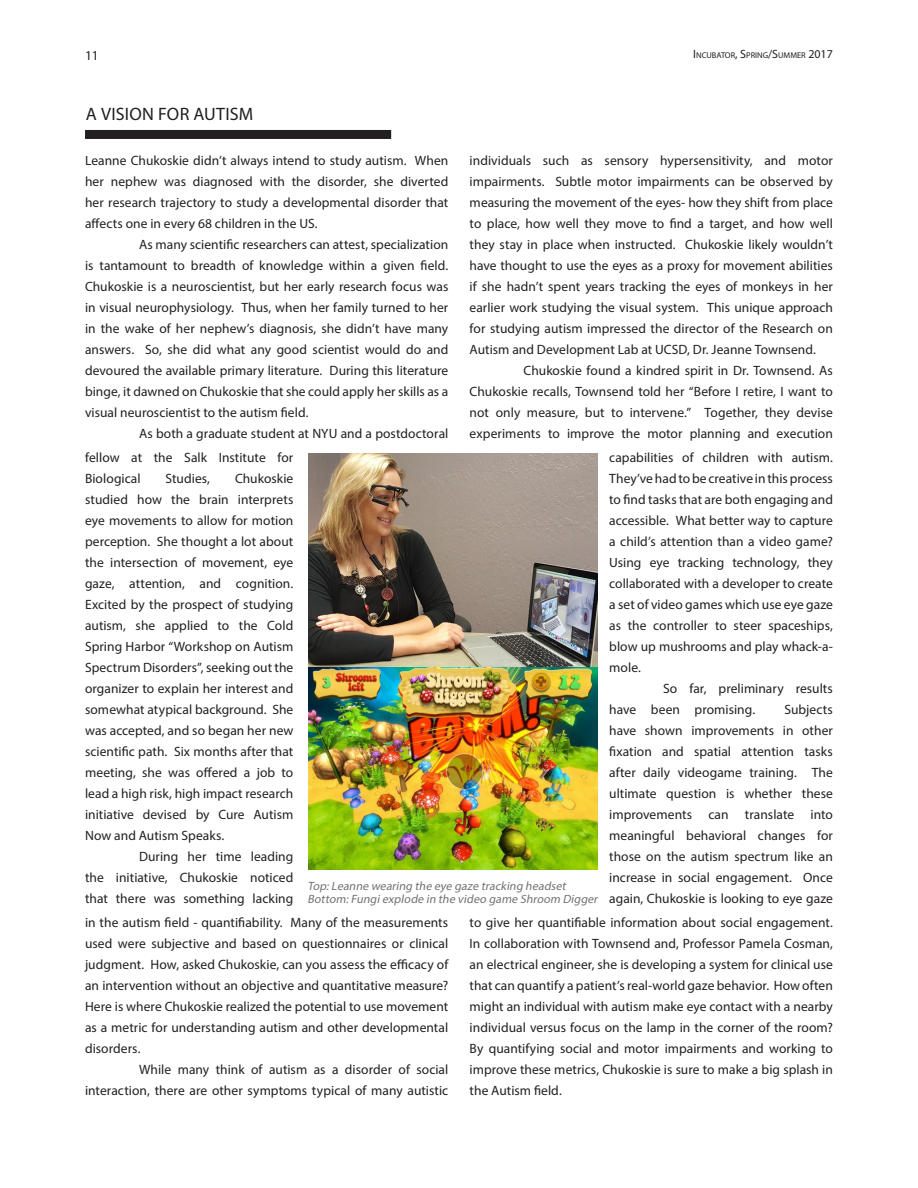
<style>
.page{position:relative;width:918px;height:1188px;background:#fff}
.page>*{position:absolute;margin:0;border:0;box-sizing:border-box;transform-origin:0 0}
.Box2_Title{font:18px "Myriad Pro";letter-spacing:.01em;color:#231f20}
.Box2_BodyText_Black{font:13.5px/21px "Myriad Pro";color:#231f20;text-align:justify}
.Box2_BodyText_Black-2{font:italic 12px "Myriad Pro";color:#717275}
.t1{font:8.4px "Myriad Pro";color:#231f20}
.s1{font-size:12px}
</style>
<div class="page">
<img style="left:309px;top:453px;width:289px;height:416px">
<div style="left:85px;top:130px;width:306px;height:9px;background:#231f20"></div>
<p class="Box2_BodyText_Black" style="left:85px;top:44px;width:15px">11</p>
<p class="t1" style="left:693px;top:50px;width:141px"><span class="s1">I</span>NCUBATOR<span class="s1">, S</span>PRING<span class="s1">/S</span>UMMER <span class="s1">2017</span></p>
<p class="Box2_Title" style="left:86px;top:103px;width:169px">A VISION FOR AUTISM</p>
<p class="Box2_BodyText_Black" style="left:85px;top:150px;width:365px">Leanne Chukoskie didn’t always intend to study autism. When her nephew was diagnosed with the disorder, she diverted her research trajectory to study a developmental disorder that affects one in every 68 children in the US.</p>
<p class="Box2_BodyText_Black" style="left:85px;top:234px;width:365px;text-indent:54px">As many scientific researchers can attest, specialization is tantamount to breadth of knowledge within a given field.<br>Chukoskie is a neuroscientist, but her early research focus was in visual neurophysiology. Thus, when her family turned to her in the wake of her nephew’s diagnosis, she didn’t have many answers. So, she did what any good scientist would do and devoured the available primary literature. During this literature binge, it dawned on Chukoskie that she could apply her skills as a visual neuroscientist to the autism field.</p>
<p class="Box2_BodyText_Black" style="left:139px;top:423px;width:311px">As both a graduate student at NYU and a postdoctoral</p>
<p class="Box2_BodyText_Black" style="left:470px;top:150px;width:365px">individuals such as sensory hypersensitivity, and motor impairments. Subtle motor impairments can be observed by measuring the movement of the eyes- how they shift from place to place, how well they move to find a target, and how well they stay in place when instructed. Chukoskie likely wouldn’t have thought to use the eyes as a proxy for movement abilities if she hadn’t spent years tracking the eyes of monkeys in her earlier work studying the visual system. This unique approach for studying autism impressed the director of the Research on Autism and Development Lab at UCSD, Dr. Jeanne Townsend.</p>
<p class="Box2_BodyText_Black" style="left:470px;top:360px;width:365px;text-indent:54px">Chukoskie found a kindred spirit in Dr. Townsend. As Chukoskie recalls, Townsend told her “Before I retire, I want to not only measure, but to intervene.” Together, they devise experiments to improve the motor planning and execution</p>
<p class="Box2_BodyText_Black" style="left:609px;top:447px;width:225px">capabilities of children with autism.<br>They’ve had to be creative in this process to find tasks that are both engaging and accessible. What better way to capture a child’s attention than a video game?<br>Using eye tracking technology, they collaborated with a developer to create a set of video games which use eye gaze as the controller to steer spaceships, blow up mushrooms and play whack-a&shy;mole.</p>
<p class="Box2_BodyText_Black" style="left:609px;top:678px;width:225px;text-indent:54px">So far, preliminary results have been promising.</p>
<p class="Box2_BodyText_Black" style="left:85px;top:447px;width:210px">fellow at the Salk Institute for<br>Biological</p>
<p class="Box2_BodyText_Black" style="left:85px;top:468px;width:210px;text-indent:150px">Chukoskie studied how the brain interprets eye movements to allow for motion perception. She thought a lot about the intersection of movement, eye gaze, attention, and cognition.<br>Excited by the prospect of studying autism, she applied to the Cold Spring Harbor “Workshop on Autism Spectrum Disorders”, seeking out the organizer to explain her interest and somewhat atypical background. She was accepted, and so began her new scientific path. Six months after that meeting, she was offered a job to lead a high risk, high impact research initiative devised by Cure Autism Now and Autism Speaks.</p>
<p class="Box2_BodyText_Black" style="left:85px;top:846px;width:210px;text-indent:54px">During her time leading the initiative, Chukoskie noticed that there was something lacking</p>
<p class="Box2_BodyText_Black" style="left:85px;top:912px;width:365px">in the autism field - quantifiability. Many of the measurements used were subjective and based on questionnaires or clinical judgment. How, asked Chukoskie, can you assess the efficacy of an intervention without an objective and quantitative measure?<br>Here is where Chukoskie realized the potential to use movement as a metric for understanding autism and other developmental disorders.</p>
<p class="Box2_BodyText_Black" style="left:85px;top:1059px;width:365px;text-align:right">While many think of autism as a disorder of social interaction, there are other symptoms typical of many autistic</p>
<p class="Box2_BodyText_Black" style="left:166px;top:468px;width:46px">Studies,</p>
<p class="Box2_BodyText_Black" style="left:609px;top:699px;width:225px;text-indent:175px">Subjects have shown improvements in other fixation and spatial attention tasks after daily videogame training. The ultimate question is whether these improvements can translate into meaningful behavioral changes for those on the autism spectrum like an increase in social engagement. Once again, Chukoskie is looking to eye gaze</p>
<p class="Box2_BodyText_Black-2" style="left:307px;top:878px;width:263px">Top:Leanne wearing the eye gaze tracking headset</p>
<p class="Box2_BodyText_Black-2" style="left:307px;top:892px;width:294px">Bottom:Fungiexplode in the video game Shroom Digger</p>
<p class="Box2_BodyText_Black" style="left:470px;top:912px;width:365px">to give her quantifiable information about social engagement.<br>In collaboration with Townsend and, Professor Pamela Cosman, an electrical engineer, she is developing a system for clinical use that can quantify a patient’s real-world gaze behavior. How often might an individual with autism make eye contact with a nearby individual versus focus on the lamp in the corner of the room?<br>By quantifying social and motor impairments and working to improve these metrics, Chukoskie is sure to make a big splash in the Autism field.</p>
</div>
